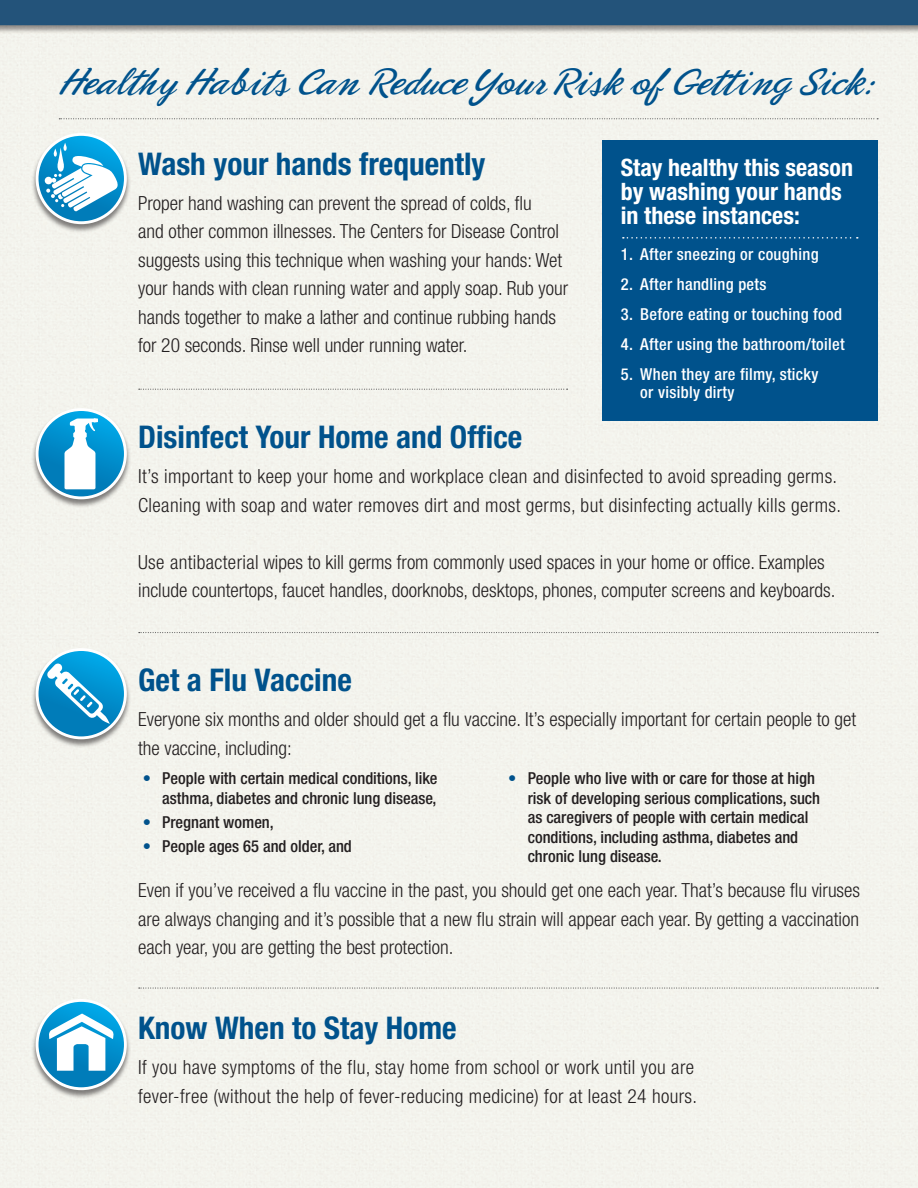
<style>
.page{position:relative;width:918px;height:1188px;background:#f3f3ed}
.page>*{position:absolute;margin:0;border:0;box-sizing:border-box;transform-origin:0 0}
.t1{font:39px "Phoenix Script FLF";color:#00528c}
.t2{font:700 condensed 31.35px "Helvetica Neue";color:#00528c}
.t3{font:700 condensed 24px/24px "Helvetica Neue";color:#fff}
.t4{font:300 condensed 19.5px/28.5px "Helvetica Neue";color:#231f20}
.t5{font:300 condensed 19.5px/28.5px "Helvetica Neue";letter-spacing:.02em;color:#231f20}
.t6{font:500 condensed 16.5px/19.5px "Helvetica Neue";color:#231f20;text-align:right}
.t7{font:500 condensed 16.5px/18px "Helvetica Neue";letter-spacing:.02em;color:#fff}
.s1{color:#00528c}
</style>
<div class="page">
<svg style="left:59px;top:118px;width:819px;height:1px"></svg>
<svg style="left:139px;top:389px;width:429px;height:1px"></svg>
<svg style="left:139px;top:632px;width:739px;height:1px"></svg>
<svg style="left:139px;top:988px;width:739px;height:1px"></svg>
<div style="left:31px;top:133px;width:100px;height:100px;background:#231f20;opacity:.56"></div>
<svg style="left:37px;top:134px;width:88px;height:89px"></svg>
<div style="left:36px;top:133px;width:91px;height:91px;border:3px solid #fff;border-radius:50%"></div>
<div style="left:45px;top:177px;width:7px;height:7px;background:#fff;border-radius:50%"></div>
<svg style="left:46px;top:143px;width:73px;height:69px"></svg>
<div style="left:31px;top:999px;width:100px;height:100px;background:#231f20;opacity:.56"></div>
<svg style="left:37px;top:1000px;width:88px;height:89px;background:#1f99cf"></svg>
<div style="left:36px;top:999px;width:91px;height:91px;border:3px solid #fff;border-radius:50%"></div>
<svg style="left:48px;top:1014px;width:67px;height:57px"></svg>
<div style="left:31px;top:408px;width:100px;height:100px;background:#231f20;opacity:.56"></div>
<svg style="left:37px;top:410px;width:88px;height:88px;background:#1193cd"></svg>
<div style="left:36px;top:408px;width:91px;height:91px;border:3px solid #fff;border-radius:50%"></div>
<svg style="left:65px;top:418px;width:33px;height:71px"></svg>
<div style="left:31px;top:648px;width:100px;height:100px;background:#231f20;opacity:.56"></div>
<svg style="left:37px;top:650px;width:88px;height:88px;background:#1999d1"></svg>
<div style="left:36px;top:648px;width:91px;height:91px;border:3px solid #fff;border-radius:50%"></div>
<svg style="left:47px;top:663px;width:63px;height:61px"></svg>
<div style="left:602px;top:140px;width:276px;height:281px;background:#00528c"></div>
<svg style="left:623px;top:237px;width:235px;height:2px"></svg>
<h1 class="t1" style="left:58px;top:62px;width:816px">Healthy Habits Can ReduceYour Risk of Getting Sick:</h1>
<h2 class="t2" style="left:138px;top:144px;width:349px">Wash your hands frequently</h2>
<p class="t4" style="left:138px;top:188px;width:431px">Proper hand washing can prevent the spread of colds, flu<br>and other common illnesses. The Centers for Disease Control suggests using this technique when washing your hands: Wet your hands with clean running water and apply soap. Rub your hands together to make a lather and continue rubbing hands for 20 seconds. Rinse well under running water.</p>
<h2 class="t2" style="left:138px;top:418px;width:386px">Disinfect Your Home and Office</h2>
<p class="t3" style="left:621px;top:155px;width:234px">Stay healthy this season by washing your hands in these instances:</p>
<p class="t7" style="left:621px;top:245px;width:199px">1. After sneezing or coughing</p>
<p class="t7" style="left:621px;top:275px;width:147px">2. After handling pets</p>
<p class="t7" style="left:621px;top:305px;width:223px">3. Before eating or touching food</p>
<p class="t7" style="left:621px;top:335px;width:225px">4. After using the bathroom/toilet</p>
<p class="t7" style="left:640px;top:365px;width:180px;text-indent:-20px">5. When they are filmy, sticky or visibly dirty</p>
<p class="t5" style="left:138px;top:462px;width:704px">It’s important to keep your home and workplace clean and disinfected to avoid spreading germs.<br>Cleaning with soap and water removes dirt and most germs, but disinfecting actually kills germs.</p>
<p class="t4" style="left:138px;top:548px;width:699px">Use antibacterial wipes to kill germs from commonly used spaces in your home or office. Examples include countertops, faucet handles, doorknobs, desktops, phones, computer screens and keyboards.</p>
<h2 class="t2" style="left:138px;top:661px;width:215px">Get a Flu Vaccine</h2>
<p class="t4" style="left:138px;top:705px;width:720px">Everyone six months and older should get a flu vaccine. It’s especially important for certain people to get the vaccine, including:</p>
<p class="t6" style="left:143px;top:768px;width:296px"><span class="s1">•</span> People with certain medical conditions, like asthma, diabetes and chronic lung disease,</p>
<p class="t6" style="left:143px;top:812px;width:133px"><span class="s1">•</span> Pregnant women,</p>
<p class="t6" style="left:143px;top:836px;width:211px"><span class="s1">•</span> People ages 65 and older, and</p>
<p class="t6" style="left:528px;top:768px;width:294px;text-align:left;text-indent:-20px"><span class="s1">•</span> People who live with or care for those at high risk of developing serious complications, such as caregivers of people with certain medical conditions, including asthma, diabetes and chronic lung disease.</p>
<p class="t4" style="left:138px;top:876px;width:724px;text-align:justify">Even if you’ve received a flu vaccine in the past, you should get one each year. That’s because flu viruses are always changing and it’s possible that a new flu strain will appear each year. By getting a vaccination each year, you are getting the best protection.</p>
<h2 class="t2" style="left:138px;top:1009px;width:320px">Know When to Stay Home</h2>
<p class="t5" style="left:138px;top:1053px;width:561px">If you have symptoms of the flu, stay home from school or work until you are fever-free (without the help of fever-reducing medicine) for at least 24 hours.</p>
</div>
